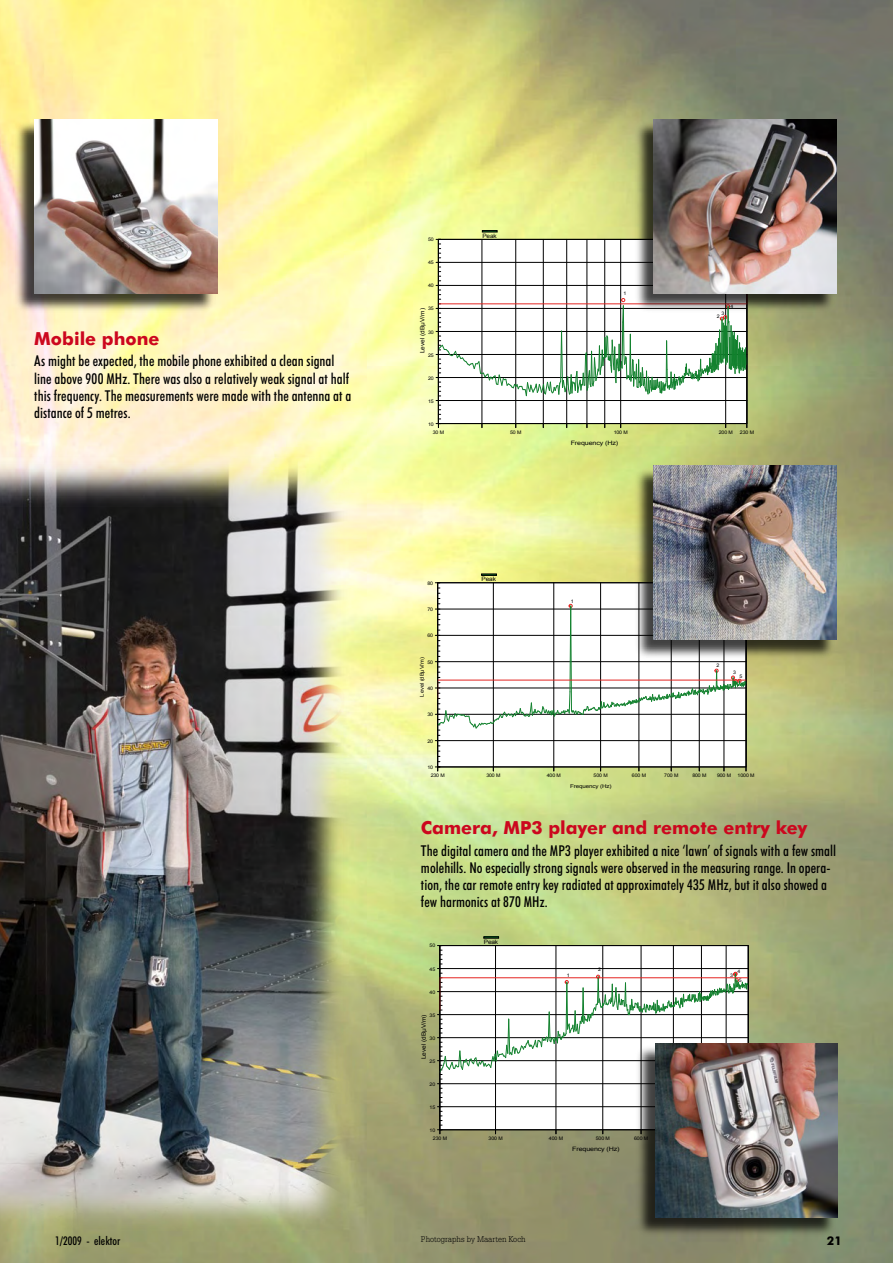
<style>
.page{position:relative;width:893px;height:1263px;background:#fff}
.page>*{position:absolute;margin:0;border:0;box-sizing:border-box;transform-origin:0 0}
.t1{font:700 18px "Futura BT";color:#cc071e}
.t2{font:500 condensed 15px/17.2px "Futura BT";letter-spacing:.005em;color:#000}
.t3{font:500 condensed 12px "Futura BT";color:#000}
.t4{font:700 12px "Futura BT";color:#000}
.t5{font:300 9px "Serifa BT";color:#000;scale:.9 1}
.t6{font:6px "Arial";letter-spacing:-.015em;color:#000;scale:1.08 1}
.t7{font:6px "Arial";letter-spacing:-.015em;color:#000;scale:1.19 1}
.t8{font:5.25px "Arial";letter-spacing:-.01em;color:#000;scale:1.19 1}
.t9{font:5.25px "Arial";letter-spacing:-.01em;color:#000;scale:1.08 1}
.t10{font:4.8px/8.7px "Arial";letter-spacing:-.025em;color:#000;text-align:center;scale:1.08 1}
</style>
<div class="page">
<img style="left:0;top:0;width:893px;height:1263px">
<img style="left:0;top:442px;width:359px;height:804px">
<svg style="left:437px;top:945px;width:312px;height:189px"></svg>
<svg style="left:484px;top:937px;width:15px;height:1px"></svg>
<div style="left:635px;top:1045px;width:201px;height:192px;background:#000;opacity:.75"></div>
<img style="left:655px;top:1043px;width:183px;height:175px">
<svg style="left:435px;top:582px;width:312px;height:189px"></svg>
<svg style="left:481px;top:574px;width:16px;height:1px"></svg>
<div style="left:634px;top:467px;width:201px;height:192px;background:#000;opacity:.75"></div>
<img style="left:654px;top:466px;width:182px;height:174px">
<svg style="left:436px;top:239px;width:312px;height:189px"></svg>
<svg style="left:482px;top:230px;width:15px;height:2px"></svg>
<div style="left:634px;top:121px;width:201px;height:192px;background:#000;opacity:.75"></div>
<img style="left:654px;top:119px;width:182px;height:174px">
<div style="left:15px;top:121px;width:201px;height:192px;background:#000;opacity:.75"></div>
<img style="left:34px;top:119px;width:183px;height:174px">
<p class="t1" style="left:34px;top:327px;width:127px">Mobile phone</p>
<p class="t2" style="left:34px;top:352px;width:318px">As might be expected, the mobile phone exhibited a clean signal line above 900 MHz. There was also a relatively weak signal at half this frequency. The measurements were made with the antenna at a distance of 5 metres.</p>
<p class="t10" style="left:428px;top:235px;width:7px">50</p>
<p class="t10" style="left:428px;top:258px;width:7px">45</p>
<p class="t10" style="left:428px;top:281px;width:7px">40</p>
<p class="t10" style="left:428px;top:304px;width:7px">35</p>
<p class="t6" style="left:418px;top:353px;width:43px;rotate:-90deg">Level (dBµV/m)</p>
<p class="t10" style="left:428px;top:327px;width:7px">30</p>
<p class="t10" style="left:428px;top:351px;width:7px">25</p>
<p class="t10" style="left:428px;top:374px;width:7px">20</p>
<p class="t10" style="left:428px;top:397px;width:7px">15</p>
<p class="t10" style="left:428px;top:420px;width:7px">10</p>
<p class="t6" style="left:482px;top:232px;width:15px">Peak</p>
<p class="t10" style="left:623px;top:289px;width:4px">1</p>
<p class="t10" style="left:730px;top:302px;width:4px">4</p>
<p class="t10" style="left:722px;top:309px;width:4px">3</p>
<p class="t10" style="left:717px;top:312px;width:4px">2</p>
<p class="t10" style="left:433px;top:428px;width:12px">30 M</p>
<p class="t10" style="left:510px;top:428px;width:12px">50 M</p>
<p class="t10" style="left:614px;top:428px;width:15px">100 M</p>
<p class="t10" style="left:719px;top:428px;width:15px">200 M</p>
<p class="t10" style="left:740px;top:428px;width:15px">230 M</p>
<p class="t7" style="left:571px;top:439px;width:41px">Frequency (Hz)</p>
<p class="t10" style="left:427px;top:579px;width:7px">80</p>
<p class="t10" style="left:427px;top:605px;width:7px">70</p>
<p class="t10" style="left:427px;top:631px;width:7px">60</p>
<p class="t9" style="left:418px;top:696px;width:38px;rotate:-90deg">Level (dBµV/m)</p>
<p class="t10" style="left:427px;top:658px;width:7px">50</p>
<p class="t10" style="left:427px;top:684px;width:7px">40</p>
<p class="t10" style="left:427px;top:710px;width:7px">30</p>
<p class="t10" style="left:427px;top:737px;width:7px">20</p>
<p class="t10" style="left:427px;top:763px;width:7px">10</p>
<p class="t6" style="left:482px;top:575px;width:15px">Peak</p>
<p class="t10" style="left:571px;top:597px;width:4px">1</p>
<p class="t10" style="left:717px;top:661px;width:4px">2</p>
<p class="t10" style="left:733px;top:668px;width:4px">3</p>
<p class="t10" style="left:740px;top:672px;width:4px">5</p>
<p class="t10" style="left:431px;top:771px;width:15px">230 M</p>
<p class="t10" style="left:486px;top:771px;width:15px">300 M</p>
<p class="t10" style="left:547px;top:771px;width:15px">400 M</p>
<p class="t10" style="left:594px;top:771px;width:15px">500 M</p>
<p class="t10" style="left:632px;top:771px;width:15px">600 M</p>
<p class="t10" style="left:664px;top:771px;width:15px">700 M</p>
<p class="t10" style="left:692px;top:771px;width:15px">800 M</p>
<p class="t10" style="left:717px;top:771px;width:15px">900 M</p>
<p class="t10" style="left:738px;top:771px;width:17px">1000 M</p>
<p class="t8" style="left:570px;top:783px;width:36px">Frequency (Hz)</p>
<p class="t1" style="left:421px;top:817px;width:388px">Camera, MP3 player and remote entry key</p>
<p class="t2" style="left:421px;top:841px;width:417px">The digital camera and the MP3 player exhibited a nice ‘lawn’ of signals with a few small molehills. No especially strong signals were observed in the measuring range. In opera&shy;tion, the car remote entry key radiated at approximately 435 MHz, but it also showed a few harmonics at 870 MHz.</p>
<p class="t10" style="left:430px;top:941px;width:7px">50</p>
<p class="t10" style="left:430px;top:964px;width:7px">45</p>
<p class="t10" style="left:430px;top:988px;width:7px">40</p>
<p class="t10" style="left:430px;top:1011px;width:7px">35</p>
<p class="t6" style="left:420px;top:1059px;width:43px;rotate:-90deg">Level (dBµV/m)</p>
<p class="t10" style="left:430px;top:1034px;width:7px">30</p>
<p class="t10" style="left:430px;top:1057px;width:7px">25</p>
<p class="t10" style="left:430px;top:1080px;width:7px">20</p>
<p class="t10" style="left:430px;top:1103px;width:7px">15</p>
<p class="t10" style="left:430px;top:1126px;width:7px">10</p>
<p class="t6" style="left:484px;top:938px;width:15px">Peak</p>
<p class="t10" style="left:567px;top:971px;width:4px">1</p>
<p class="t10" style="left:598px;top:965px;width:4px">2</p>
<p class="t10" style="left:433px;top:1134px;width:15px">230 M</p>
<p class="t10" style="left:488px;top:1134px;width:15px">300 M</p>
<p class="t10" style="left:549px;top:1134px;width:15px">400 M</p>
<p class="t10" style="left:596px;top:1134px;width:15px">500 M</p>
<p class="t10" style="left:634px;top:1134px;width:15px">600 M</p>
<p class="t7" style="left:572px;top:1145px;width:41px">Frequency (Hz)</p>
<p class="t10" style="left:730px;top:970px;width:4px">3</p>
<p class="t10" style="left:737px;top:967px;width:6px">4<br>5</p>
<p class="t3" style="left:55px;top:1233px;width:67px">1/2009 - elektor</p>
<p class="t4" style="left:827px;top:1233px;width:16px">21</p>
<p class="t5" style="left:421px;top:1234px;width:118px">Photographs by Maarten Koch</p>
</div>
